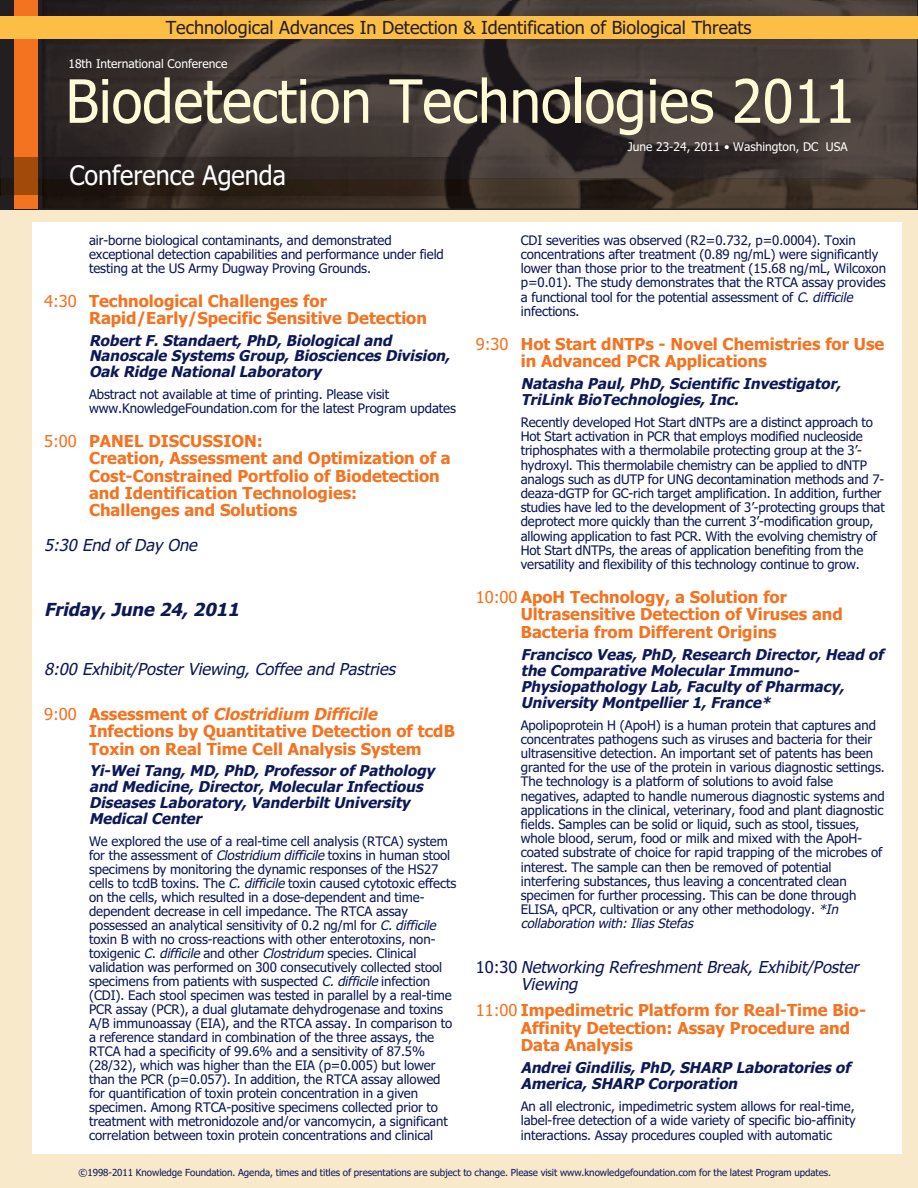
<style>
.page{position:relative;width:918px;height:1188px;background:#fff}
.page>*{position:absolute;margin:0;border:0;box-sizing:border-box;transform-origin:0 0}
.t1{font:59.85px "Tahoma";color:#fffbd6;scale:.94 1}
.t2{font:27px "Tahoma";color:#fff;scale:.93 1}
.t3{font:18px "Tahoma";color:#231f20}
.t4{font:italic 700 18px "Tahoma";color:#0d1858}
.t5{font:700 16.5px/17.2px "Tahoma";color:#f47321}
.t6{font:italic 16.5px/17.5px "Tahoma";color:#0d1858}
.t7{font:italic 700 15px/15.8px "Tahoma";color:#0d1858}
.t8{font:13.2px/14.2px "Tahoma";letter-spacing:-.005em;color:#0d1858}
.t9{font:12px "Tahoma";color:#fff}
.t10{font:9.75px "Tahoma";letter-spacing:-.005em;color:#0d1858}
.s1{font-weight:400}
.s2{font-style:italic}
.s3{font-style:normal}
</style>
<div class="page">
<div style="left:0;top:178px;width:918px;height:1010px;background:#f9e9cb"></div>
<div style="left:32px;top:223px;width:869px;height:931px;background:#fff"></div>
<img style="left:42px;top:0;width:875px;height:208px">
<div style="left:14px;top:0;width:24px;height:209px;background:#f47321"></div>
<div style="left:0;top:17px;width:917px;height:22px;background:#fdbe45"></div>
<svg style="left:0;top:158px;width:42px;height:37px"></svg>
<img style="left:42px;top:158px;width:419px;height:37px">
<div style="left:14px;top:158px;width:24px;height:37px;background:#a14a0a"></div>
<hr style="left:917px;top:0;width:1px;height:209px;background:#231f20">
<svg style="left:917px;top:17px;width:1px;height:22px"></svg>
<svg style="left:917px;top:178px;width:1px;height:17px"></svg>
<h3 class="t3" style="left:166px;top:17px;width:587px">Technological Advances In Detection &amp; Identification of Biological Threats</h3>
<p class="t9" style="left:69px;top:57px;width:160px">18th International Conference</p>
<h1 class="t1" style="left:66px;top:67px;width:841px">Biodetection Technologies 2011</h1>
<h2 class="t2" style="left:69px;top:160px;width:234px">Conference Agenda</h2>
<p class="t9" style="left:628px;top:140px;width:221px">June 23-24, 2011 • Washington, DC USA</p>
<p class="t8" style="left:89px;top:233px;width:356px">air-borne biological contaminants, and demonstrated exceptional detection capabilities and performance under field testing at the US Army Dugway Proving Grounds.</p>
<p class="t5" style="left:89px;top:292px;width:339px;text-indent:-45px"><span class="s1">4:30</span> Technological Challenges for<br>Rapid/Early/Specific Sensitive Detection</p>
<p class="t7" style="left:89px;top:333px;width:362px">Robert F. Standaert, PhD, Biological and<br>Nanoscale Systems Group, Biosciences Division,<br>Oak Ridge National Laboratory</p>
<p class="t8" style="left:89px;top:388px;width:368px">Abstract not available at time of printing. Please visit www.KnowledgeFoundation.com for the latest Program updates</p>
<p class="t5" style="left:89px;top:433px;width:363px;text-indent:-45px"><span class="s1">5:00</span> PANEL DISCUSSION:<br>Creation, Assessment and Optimization of a Cost-Constrained Portfolio of Biodetection and Identification Technologies:<br>Challenges and Solutions</p>
<p class="t6" style="left:44px;top:536px;width:159px">5:30 End of Day One</p>
<p class="t8" style="left:521px;top:233px;width:367px">CDI severities was observed (R2=0.732, p=0.0004). Toxin concentrations after treatment (0.89 ng/mL) were significantly lower than those prior to the treatment (15.68 ng/mL, Wilcoxon p=0.01). The study demonstrates that the RTCA assay provides a functional tool for the potential assessment of <span class="s2">C.difficile </span>infections.</p>
<p class="t5" style="left:521px;top:335px;width:365px;text-indent:-45px"><span class="s1">9:30</span> Hot Start dNTPs - Novel Chemistries for Use in Advanced PCR Applications</p>
<p class="t7" style="left:521px;top:376px;width:322px">Natasha Paul, PhD, Scientific Investigator,<br>TriLink BioTechnologies, Inc.</p>
<p class="t8" style="left:521px;top:415px;width:366px">Recently developed Hot Start dNTPs are a distinct approach to Hot Start activation in PCR that employs modified nucleoside triphosphates with a thermolabile protecting group at the 3’- hydroxyl. This thermolabile chemistry can be applied to dNTP analogs such as dUTP for UNG decontamination methods and 7- deaza-dGTP for GC-rich target amplification. In addition, further studies have led to the development of 3’-protecting groups that deprotect more quickly than the current 3’-modification group, allowing application to fast PCR. With the evolving chemistry of Hot Start dNTPs, the areas of application benefiting from the versatility and flexibility of this technology continue to grow.</p>
<p class="t5" style="left:521px;top:588px;width:324px;text-indent:-45px"><span class="s1">10:00</span> ApoH Technology, a Solution for<br>Ultrasensitive Detection of Viruses and<br>Bacteria from Different Origins</p>
<p class="t7" style="left:521px;top:647px;width:368px">Francisco Veas, PhD, Research Director, Head of the Comparative Molecular Immuno-Physiopathology Lab, Faculty of Pharmacy, University Montpellier 1, France*</p>
<p class="t8" style="left:521px;top:718px;width:366px">Apolipoprotein H (ApoH) is a human protein that captures and concentrates pathogens such as viruses and bacteria for their ultrasensitive detection. An important set of patents has been granted for the use of the protein in various diagnostic settings.<br>The technology is a platform of solutions to avoid false negatives, adapted to handle numerous diagnostic systems and applications in the clinical, veterinary, food and plant diagnostic fields. Samples can be solid or liquid, such as stool, tissues, whole blood, serum, food or milk and mixed with the ApoH&shy;coated substrate of choice for rapid trapping of the microbes of interest. The sample can then be removed of potential interfering substances, thus leaving a concentrated clean specimen for further processing. This can be done through ELISA, qPCR, cultivation or any other methodology. <span class="s2">*In collaboration with: Ilias Stefas</span></p>
<p class="t6" style="left:521px;top:958px;width:343px;text-indent:-45px"><span class="s3">1 0 : 3 0</span> Networking Refreshment Break, Exhibit/Poster<br>Viewing</p>
<p class="t5" style="left:521px;top:1002px;width:347px;text-indent:-45px"><span class="s1">11:00</span> Impedimetric Platform for Real-Time Bio-<br>Affinity Detection: Assay Procedure and<br>Data Analysis</p>
<p class="t7" style="left:521px;top:1060px;width:335px">Andrei Gindilis, PhD, SHARP Laboratories of<br>America, SHARP Corporation</p>
<p class="t8" style="left:521px;top:1099px;width:336px;text-align:justify">An all electronic, impedimetric system allows for real-time, label-free detection of a wide variety of specific bio-affinity interactions. Assay procedures coupled with automatic</p>
<p class="t10" style="left:78px;top:1167px;width:754px">©1998-2011 Knowledge Foundation. Agenda, times and titles of presentations are subject to change. Please visit www.knowledgefoundation.com for the latest Program updates.</p>
<h3 class="t4" style="left:44px;top:599px;width:201px">Friday, June 24, 2011</h3>
<p class="t6" style="left:44px;top:661px;width:357px">8:00 Exhibit/Poster Viewing, Coffee and Pastries</p>
<p class="t5" style="left:89px;top:706px;width:367px;text-indent:-45px"><span class="s1">9 : 0 0</span> As se s s m e n t of <span class="s2">Clostridium Difficile<br></span>Infections by Quantitative Detection of tcdB<br>Toxin on Real Time Cell Analysis System</p>
<p class="t7" style="left:89px;top:763px;width:347px">Yi-Wei Tang, MD, PhD, Professor of Pathology and Medicine, Director, Molecular Infectious Diseases Laboratory, Vanderbilt University Medical Center</p>
<p class="t8" style="left:89px;top:834px;width:369px">We explored the use of a real-time cell analysis (RTCA) system for the assessment of <span class="s2">Clostridiumdifficile</span>toxins in human stool specimens by monitoring the dynamic responses of the HS27 cells to tcdB toxins. The <span class="s2">C.difficile</span>toxin caused cytotoxic effects on the cells, which resulted in a dose-dependent and time&shy;dependent decrease in cell impedance. The RTCA assay possessed an analytical sensitivity of 0.2 ng/ml for <span class="s2">C.difficile </span>toxin B with no cross-reactions with other enterotoxins, non&shy;toxigenic <span class="s2">C.difficile</span>and other <span class="s2">Clostridum</span>species. Clinical validation was performed on 300 consecutively collected stool specimens from patients with suspected <span class="s2">C.difficile</span>infection (CDI). Each stool specimen was tested in parallel by a real-time PCR assay (PCR), a dual glutamate dehydrogenase and toxins A/B immunoassay (EIA), and the RTCA assay. In comparison to a reference standard in combination of the three assays, the RTCA had a specificity of 99.6% and a sensitivity of 87.5% (28/32), which was higher than the EIA (p=0.005) but lower than the PCR (p=0.057). In addition, the RTCA assay allowed for quantification of toxin protein concentration in a given specimen. Among RTCA-positive specimens collected prior to treatment with metronidozole and/or vancomycin, a significant correlation between toxin protein concentrations and clinical</p>
</div>
